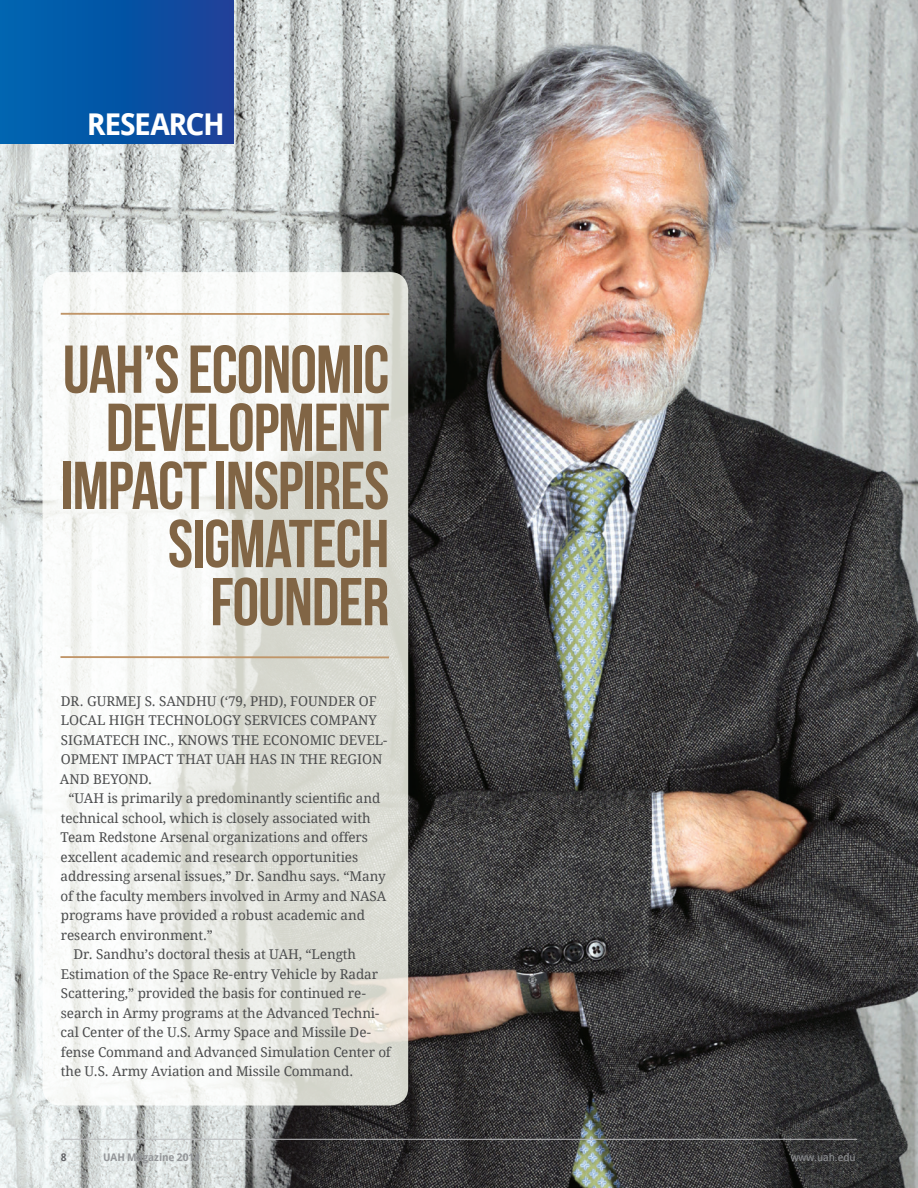
<style>
.page{position:relative;width:918px;height:1188px;background:#fff}
.page>*{position:absolute;margin:0;border:0;box-sizing:border-box;transform-origin:0 0}
.t1{font:67.5px/58.1px "Bebas Neue";letter-spacing:-.015em;color:#816545;text-align:right}
.t2{font:700 30px "Droid Sans";color:#fff}
.t3{font:13.5px "Droid Serif";letter-spacing:-.005em;color:#4b4c4d}
.t4{font:700 10.5px "Droid Sans";letter-spacing:-.01em;color:#939598}
.t5{font:10.5px "Droid Sans";color:#939598}
.t6{font:700 10.5px "Droid Sans";color:#636366}
</style>
<div class="page">
<img style="left:0;top:0;width:918px;height:1188px">
<div style="left:0;top:0;width:233px;height:144px;background:linear-gradient(to right,#0066b1,#194199)"></div>
<svg style="left:43px;top:272px;width:365px;height:834px"></svg>
<hr style="left:60px;top:656px;width:329px;height:2px;background:#c09568">
<hr style="left:61px;top:313px;width:328px;height:2px;background:#c09568">
<hr style="left:61px;top:1139px;width:796px;height:1px;background:#bcbdc0">
<h2 class="t2" style="left:87px;top:103px;width:35px">RESEAR</h2>
<h2 class="t2" style="left:186px;top:103px;width:35px">CH</h2>
<h1 class="t1" style="left:61px;top:340px;width:330px">UAH’S ECONOMIC<br>DEVELOPMENT<br>IMPACT INSPIRES<br>SIGMATECH<br>FOUNDER</h1>
<p class="t3" style="left:61px;top:693px;width:46px">Dr. Gurmej</p>
<p class="t3" style="left:145px;top:693px;width:33px">S. Sandhu</p>
<p class="t3" style="left:220px;top:693px;width:81px">(‘79, PhD), founder</p>
<p class="t3" style="left:359px;top:693px;width:10px">of</p>
<p class="t3" style="left:61px;top:712px;width:10px">local</p>
<p class="t3" style="left:109px;top:712px;width:10px">high</p>
<p class="t3" style="left:148px;top:712px;width:11px">technolog</p>
<p class="t3" style="left:233px;top:712px;width:54px">y services</p>
<p class="t3" style="left:310px;top:712px;width:11px">compan</p>
<p class="t3" style="left:369px;top:712px;width:10px">y</p>
<p class="t3" style="left:61px;top:732px;width:18px">Sigmatech</p>
<p class="t3" style="left:143px;top:732px;width:46px">Inc., knows</p>
<p class="t3" style="left:232px;top:732px;width:10px">the</p>
<p class="t3" style="left:263px;top:732px;width:10px">economic</p>
<p class="t3" style="left:339px;top:732px;width:50px">devel-</p>
<p class="t3" style="left:61px;top:751px;width:11px">opment</p>
<p class="t3" style="left:122px;top:751px;width:10px">impact</p>
<p class="t3" style="left:177px;top:751px;width:10px">that</p>
<p class="t3" style="left:216px;top:751px;width:11px">uah</p>
<p class="t3" style="left:250px;top:751px;width:10px">has</p>
<p class="t3" style="left:281px;top:751px;width:29px">in the</p>
<p class="t3" style="left:330px;top:751px;width:10px">region</p>
<p class="t3" style="left:60px;top:771px;width:11px">and</p>
<p class="t3" style="left:93px;top:771px;width:11px">beyond</p>
<p class="t3" style="left:148px;top:771px;width:5px">.</p>
<p class="t3" style="left:68px;top:790px;width:313px">“UAH is primarily a predominantly scientific and</p>
<p class="t3" style="left:61px;top:810px;width:311px">technical school, which is closely associated with</p>
<p class="t3" style="left:60px;top:829px;width:309px">Team Redstone Arsenal organizations and offers</p>
<p class="t3" style="left:61px;top:849px;width:299px">excellent academic and research opportunities</p>
<p class="t3" style="left:61px;top:868px;width:327px">addressing arsenal issues,” Dr. Sandhu says. “Many</p>
<p class="t3" style="left:61px;top:888px;width:327px">of the faculty members involved in Army and NASA</p>
<p class="t3" style="left:61px;top:907px;width:306px">programs have provided a robust academic and</p>
<p class="t3" style="left:61px;top:927px;width:154px">research environment.”</p>
<p class="t3" style="left:74px;top:946px;width:284px">Dr. Sandhu’s doctoral thesis at UAH, “Length</p>
<p class="t3" style="left:61px;top:966px;width:319px">Estimation of the Space Re-entry Vehicle by Radar</p>
<p class="t3" style="left:61px;top:985px;width:307px">Scattering,” provided the basis for continued re-</p>
<p class="t3" style="left:61px;top:1005px;width:320px">search in Army programs at the Advanced Techni-</p>
<p class="t3" style="left:61px;top:1024px;width:312px">cal Center of the U.S. Army Space and Missile De-</p>
<p class="t3" style="left:61px;top:1043px;width:331px">fense Command and Advanced Simulation Center of</p>
<p class="t3" style="left:61px;top:1063px;width:294px">the U.S. Army Aviation and Missile Command.</p>
<p class="t6" style="left:61px;top:1150px;width:7px">8</p>
<p class="t4" style="left:103px;top:1150px;width:98px">UAH MAGAZINE 2014</p>
<p class="t5" style="left:791px;top:1150px;width:67px">www.uah.edu</p>
</div>
